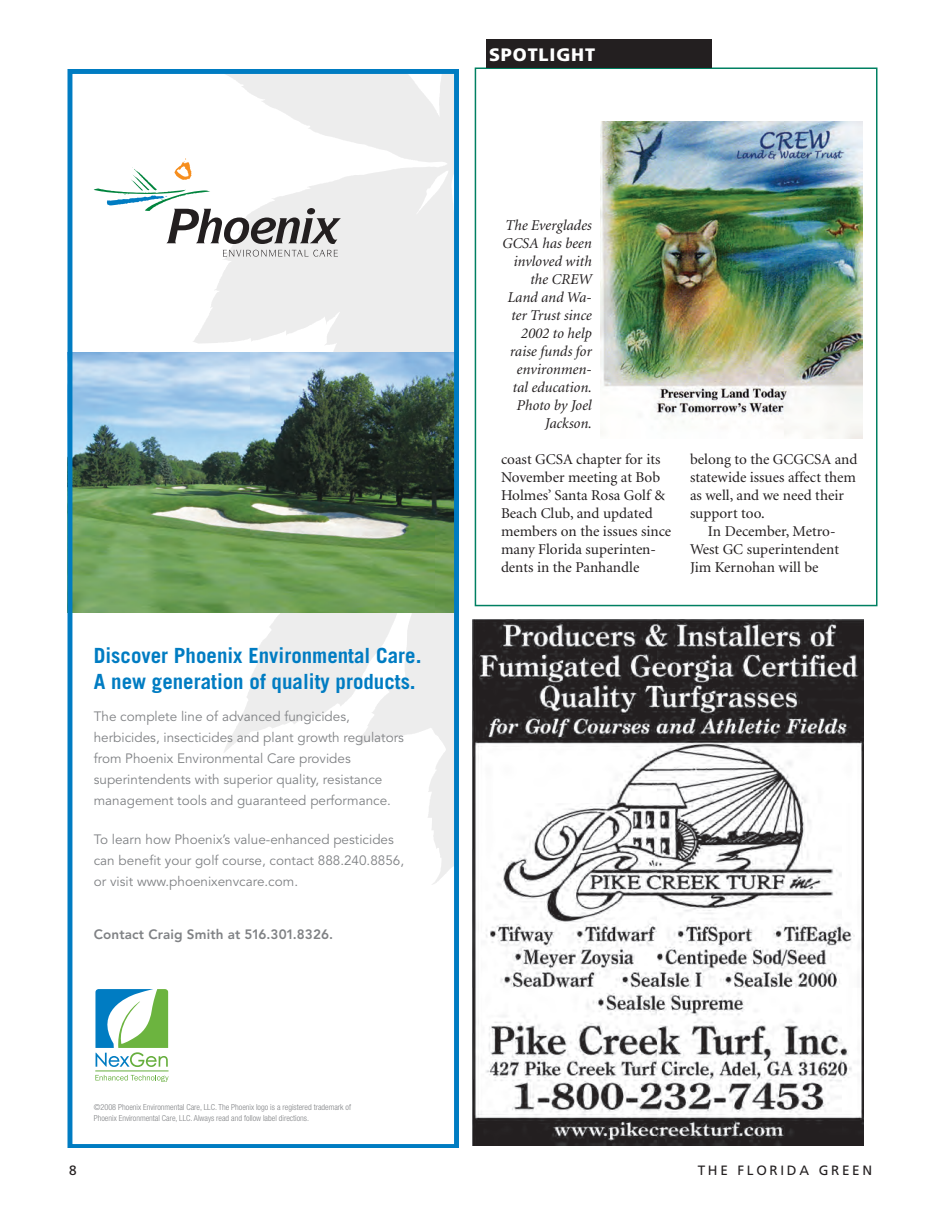
<style>
.page{position:relative;width:945px;height:1215px;background:#fff}
.page>*{position:absolute;margin:0;border:0;box-sizing:border-box;transform-origin:0 0}
.t1{font:700 20.85px/26px "Trade Gothic";color:#007cc2}
.t2{font:900 18px "Frutiger";letter-spacing:.05em;color:#fff}
.t3{font:15px/18px "Minion";color:#231f20}
.t4{font:italic 15px/18px "Minion";color:#231f20;text-align:right}
.t5{font:13.5px/21px "Avenir";color:#808285}
.t6{font:800 13.5px "Avenir";letter-spacing:.01em;color:#808285}
.t7{font:13.5px "Frutiger";letter-spacing:.2em;color:#231f20}
.t8{font:300 condensed 8.25px/11.1px "Helvetica Neue LT";color:#808285}
</style>
<div class="page">
<div style="left:475px;top:68px;width:403px;height:538px;background:#fff;border:2px solid #008062"></div>
<div style="left:486px;top:39px;width:226px;height:29px;background:#231f20"></div>
<svg style="left:68px;top:69px;width:391px;height:1079px"></svg>
<img style="left:600px;top:122px;width:263px;height:317px">
<img style="left:473px;top:620px;width:391px;height:526px">
<h2 class="t2" style="left:489px;top:44px;width:108px">SPOTLIGHT</h2>
<p class="t4" style="left:502px;top:216px;width:91px">The Everglades<br>GCSA has been invloved with the CREW<br>Land and Wa&shy;ter Trust since<br>2002 to help raise funds for environmen&shy;tal education.<br>Photo by Joel<br>Jackson.</p>
<h1 class="t1" style="left:94px;top:642px;width:329px">Discover Phoenix Environmental Care.<br>A new generation of quality products.</h1>
<p class="t5" style="left:94px;top:706px;width:312px">The complete line of advanced fungicides, herbicides, insecticides and plant growth regulators from Phoenix Environmental Care provides superintendents with superior quality, resistance management tools and guaranteed performance.</p>
<p class="t5" style="left:94px;top:829px;width:312px">To learn how Phoenix’s value-enhanced pesticides can benefit your golf course, contact 888.240.8856, or visit www.phoenixenvcare.com.</p>
<p class="t6" style="left:94px;top:926px;width:241px">Contact Craig Smith at 516.301.8326.</p>
<p class="t8" style="left:94px;top:1101px;width:259px">©2008 Phoenix Environmental Care, LLC. The Phoenix logo is a registered trademark of<br>Phoenix Environmental Care, LLC. Always read and follow label directions.</p>
<p class="t3" style="left:501px;top:450px;width:172px">coast GCSA chapter for its<br>November meeting at Bob<br>Holmes’ Santa Rosa Golf &amp;<br>Beach Club, and updated members on the issues since many Florida superinten&shy;dents in the Panhandle</p>
<p class="t3" style="left:690px;top:450px;width:169px">belong to the GCGCSA and statewide issues affect them as well, and we need their support too.</p>
<p class="t3" style="left:690px;top:522px;width:151px;text-indent:18px">In December, Metro-<br>West GC superintendent<br>Jim Kernohan will be</p>
<p class="t7" style="left:69px;top:1162px;width:9px">8</p>
<p class="t7" style="left:698px;top:1162px;width:145px">T HE FLORI DA GREEN</p>
</div>
